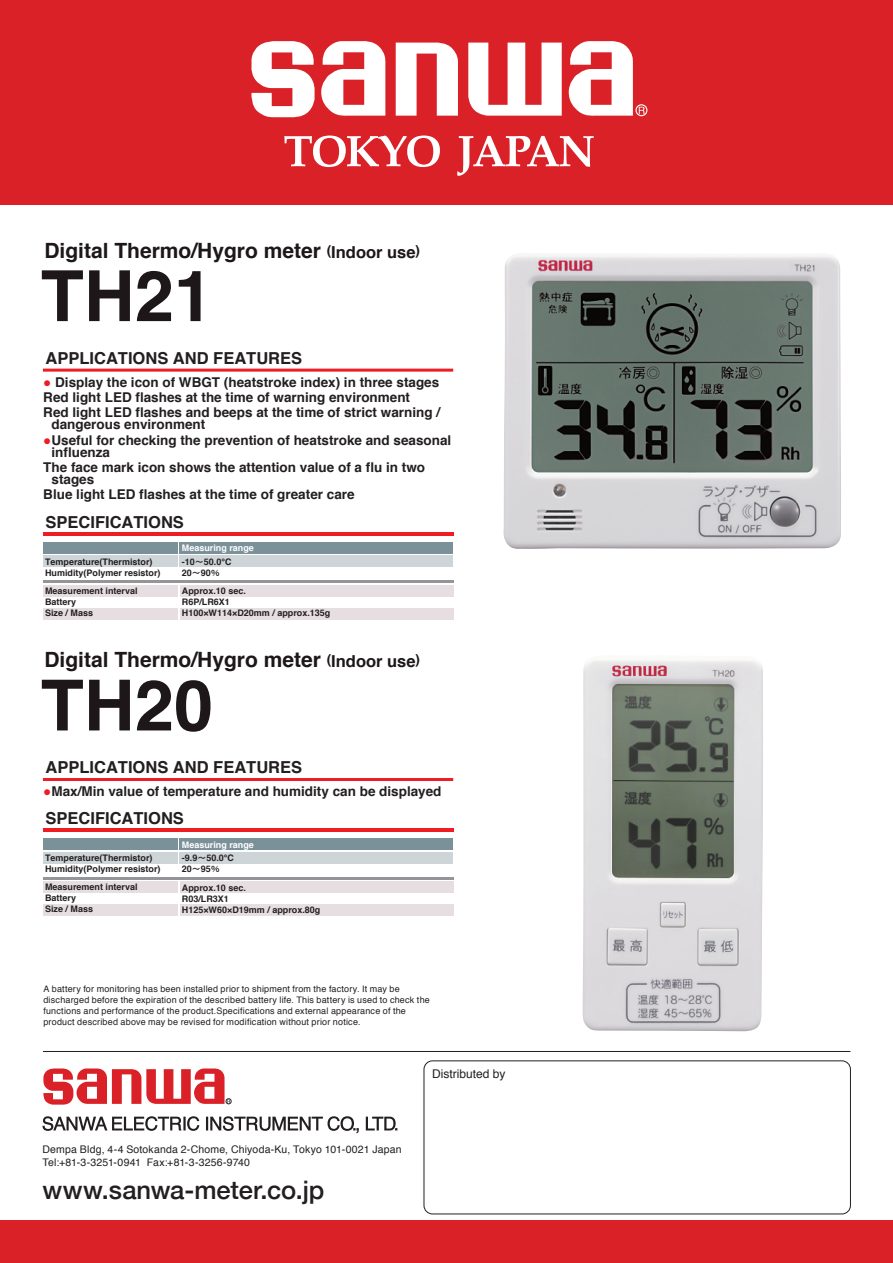
<style>
.page{position:relative;width:893px;height:1263px;background:#fff}
.page>*{position:absolute;margin:0;border:0;box-sizing:border-box;transform-origin:0 0}
.t1{font:700 70.5px "Helvetica";color:#1d171a}
.t2{font:500 25.5px "Helvetica Neue";color:#231f20}
.t3{font:700 21px "Helvetica";color:#1d171a}
.t4{font:700 16.5px "Helvetica";color:#231f20}
.t5{font:700 13.5px/15px "Helvetica";color:#231f20}
.t6{font:12px "Helvetica";color:#231f20}
.t7{font:10.5px/12.6px "Helvetica";letter-spacing:.015em;color:#231f20}
.t8{font:9px/10.8px "Helvetica";letter-spacing:.02em;color:#231f20}
.t9{font:700 9px/11.1px "Helvetica";color:#231f20}
.t10{font:700 9px "Helvetica";color:#fff}
.s1{font-size:13.5px}
.s2{font-size:16.5px}
.s3{color:#ee1d23}
.s4{font-family:"MS Gothic";font-weight:400}
</style>
<div class="page">
<svg style="left:43px;top:1068px;width:188px;height:37px"></svg>
<div style="left:424px;top:1060px;width:427px;height:154px;border:1px solid #231f20;border-radius:9px"></div>
<div style="left:0;top:0;width:893px;height:204px;background:#da2128"></div>
<div style="left:0;top:1220px;width:893px;height:43px;background:#da2128"></div>
<svg style="left:251px;top:41px;width:64px;height:77px"></svg>
<svg style="left:321px;top:41px;width:64px;height:75px"></svg>
<svg style="left:396px;top:42px;width:62px;height:74px"></svg>
<svg style="left:468px;top:43px;width:94px;height:73px"></svg>
<svg style="left:569px;top:41px;width:78px;height:76px"></svg>
<svg style="left:284px;top:136px;width:156px;height:31px"></svg>
<svg style="left:457px;top:136px;width:137px;height:40px"></svg>
<svg style="left:43px;top:1116px;width:354px;height:17px"></svg>
<hr style="left:43px;top:1051px;width:807px;height:1px;background:#231f20">
<hr style="left:43px;top:369px;width:410px;height:3px;background:#ee1d23">
<hr style="left:43px;top:532px;width:410px;height:3px;background:#ee1d23">
<img style="left:583px;top:660px;width:180px;height:371px">
<img style="left:503px;top:256px;width:338px;height:293px">
<div style="left:43px;top:585px;width:135px;height:11px;background:#e6dee0"></div>
<div style="left:180px;top:585px;width:273px;height:11px;background:#e6dee0"></div>
<div style="left:43px;top:608px;width:135px;height:11px;background:#e6dee0"></div>
<div style="left:180px;top:608px;width:273px;height:11px;background:#e6dee0"></div>
<hr style="left:43px;top:581px;width:410px;height:2px;background:#939598">
<div style="left:180px;top:556px;width:273px;height:11px;background:#ced5d8"></div>
<div style="left:43px;top:542px;width:135px;height:11px;background:#7b919a"></div>
<div style="left:43px;top:556px;width:135px;height:11px;background:#ced5d8"></div>
<div style="left:180px;top:542px;width:273px;height:11px;background:#7b919a"></div>
<hr style="left:43px;top:778px;width:410px;height:3px;background:#ee1d23">
<hr style="left:43px;top:829px;width:410px;height:3px;background:#ee1d23">
<div style="left:43px;top:882px;width:135px;height:11px;background:#e6dee0"></div>
<div style="left:180px;top:882px;width:273px;height:11px;background:#e6dee0"></div>
<div style="left:43px;top:904px;width:135px;height:12px;background:#e6dee0"></div>
<div style="left:180px;top:904px;width:273px;height:12px;background:#e6dee0"></div>
<hr style="left:43px;top:877px;width:410px;height:2px;background:#939598">
<div style="left:180px;top:852px;width:273px;height:12px;background:#ced5d8"></div>
<div style="left:43px;top:839px;width:135px;height:11px;background:#7b919a"></div>
<div style="left:43px;top:852px;width:135px;height:12px;background:#ced5d8"></div>
<div style="left:180px;top:839px;width:273px;height:11px;background:#7b919a"></div>
<h3 class="t3" style="left:44px;top:233px;width:377px">Digital Thermo/Hygro meter <span class="s1">(</span><span class="s2">Indoor use</span><span class="s1">)</span></h3>
<h1 class="t1" style="left:41px;top:239px;width:174px">TH21</h1>
<p class="t4" style="left:46px;top:345px;width:258px">APPLICATIONS AND FEATURES</p>
<p class="t5" style="left:43px;top:375px;width:398px"><span class="s3">●</span> Display the icon of WBGT (heatstroke index) in three stages <br>Red light LED flashes at the time of warning environment<br>Red light LED flashes and beeps at the time of strict warning /</p>
<p class="t5" style="left:52px;top:417px;width:155px">dangerous environment </p>
<p class="t5" style="left:52px;top:435px;width:401px;line-height:12px;text-indent:-8px"><span class="s3">●</span>Useful for checking the prevention of heatstroke and seasonal influenza</p>
<p class="t5" style="left:52px;top:462px;width:375px;line-height:12px;text-indent:-8px">The face mark icon shows the attention value of a flu in two stages</p>
<p class="t5" style="left:43px;top:487px;width:313px">Blue light LED flashes at the time of greater care</p>
<p class="t4" style="left:46px;top:509px;width:140px">SPECIFICATIONS</p>
<p class="t10" style="left:182px;top:540px;width:74px">Measuring range</p>
<p class="t9" style="left:45px;top:556px;width:117px">Temperature(Thermistor)<br>Humidity(Polymer resistor)</p>
<p class="t9" style="left:182px;top:556px;width:51px">-10<span class="s4">～</span>50.0℃<br>20<span class="s4">～</span>90<span class="s4">％</span></p>
<p class="t9" style="left:45px;top:585px;width:94px">Measurement interval<br>Battery<br>Size / Mass</p>
<p class="t9" style="left:182px;top:585px;width:150px">Approx.10 sec.<br>R6P/LR6X1<br>H100×W114×D20mm / approx.135g</p>
<h3 class="t3" style="left:44px;top:643px;width:377px">Digital Thermo/Hygro meter <span class="s1">(</span><span class="s2">Indoor use</span><span class="s1">)</span></h3>
<h1 class="t1" style="left:41px;top:649px;width:174px">TH20</h1>
<p class="t4" style="left:46px;top:754px;width:258px">APPLICATIONS AND FEATURES</p>
<p class="t4" style="left:46px;top:805px;width:140px">SPECIFICATIONS</p>
<p class="t5" style="left:43px;top:784px;width:400px"><span class="s3">●</span>Max/Min value of temperature and humidity can be displayed</p>
<p class="t10" style="left:182px;top:837px;width:74px">Measuring range</p>
<p class="t9" style="left:45px;top:853px;width:117px">Temperature(Thermistor)<br>Humidity(Polymer resistor)</p>
<p class="t9" style="left:182px;top:853px;width:54px">-9.9<span class="s4">～</span>50.0℃<br>20<span class="s4">～</span>95<span class="s4">％</span></p>
<p class="t9" style="left:45px;top:882px;width:94px">Measurement interval<br>Battery<br>Size / Mass</p>
<p class="t9" style="left:182px;top:882px;width:140px">Approx.10 sec.<br>R03/LR3X1<br>H125×W60×D19mm / approx.80g</p>
<p class="t8" style="left:43px;top:984px;width:388px">A battery for monitoring has been installed prior to shipment from the factory. It may be discharged before the expiration of the described battery life. This battery is used to check the functions and performance of the product.Specifications and external appearance of the product described above may be revised for modification without prior notice.</p>
<p class="t7" style="left:43px;top:1143px;width:361px">Dempa Bldg, 4-4 Sotokanda 2-Chome, Chiyoda-Ku, Tokyo 101-0021 Japan<br>Tel:+81-3-3251-0941 Fax:+81-3-3256-9740</p>
<h2 class="t2" style="left:43px;top:1169px;width:283px">www.sanwa-meter.co.jp</h2>
<p class="t6" style="left:432px;top:1065px;width:75px">Distributed by</p>
</div>
